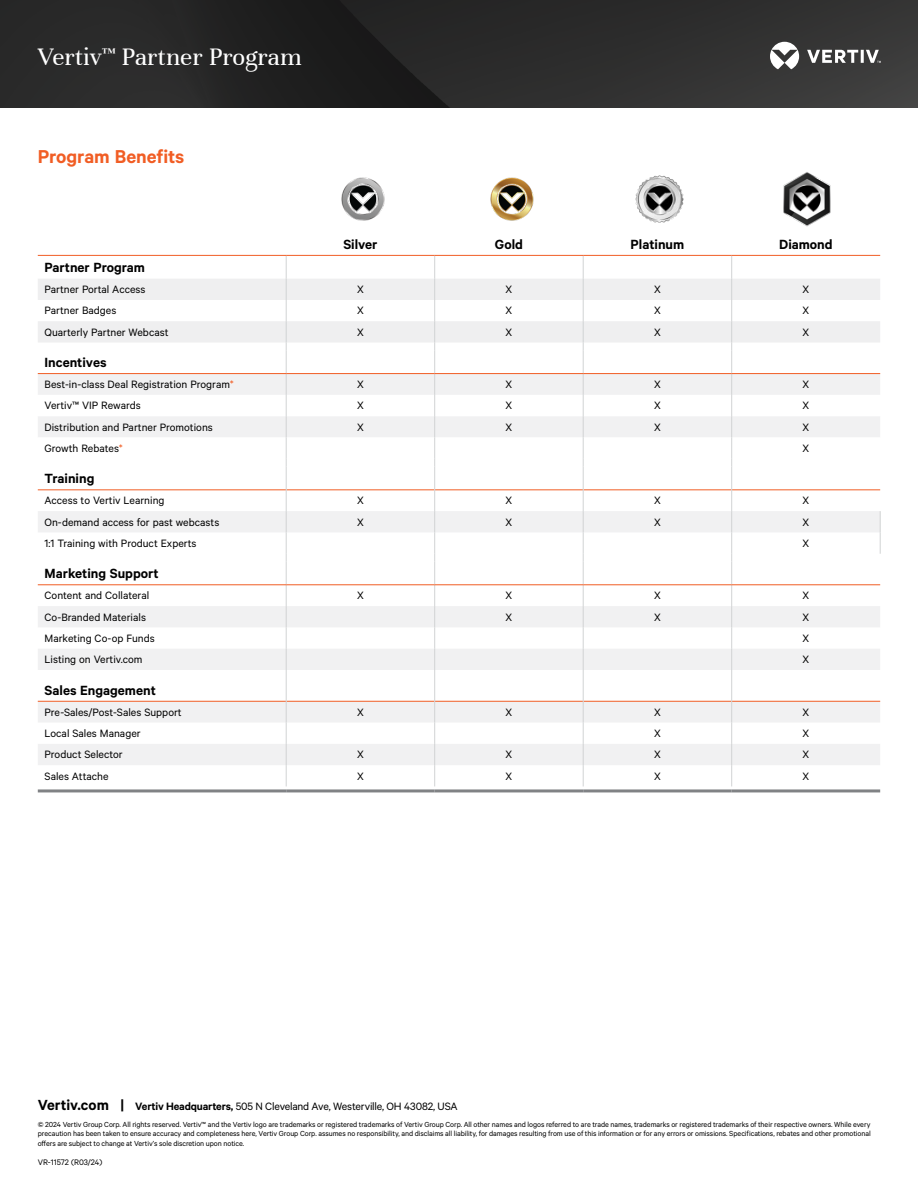
<style>
.page{position:relative;width:918px;height:1188px;background:#fff}
.page>*{position:absolute;margin:0;border:0;box-sizing:border-box;transform-origin:0 0}
.t1{font:27px "Unna";color:#fff}
.t2{font:600 21px "Calibre";letter-spacing:-.005em;color:#f15d24}
.t3{font:600 15px "Calibre";color:#000}
.t4{font:12px "Calibre";color:#000}
.t5{font:9px "Calibre";color:#000}
.t6{font:8.25px/9.8px "Calibre";letter-spacing:-.01em;color:#000;text-align:justify}
.s1{color:#f15d24}
.s2{font-weight:600;font-size:16.5px}
.s3{font-weight:600}
</style>
<div class="page">
<img style="left:0;top:0;width:918px;height:108px">
<svg style="left:770px;top:42px;width:111px;height:27px"></svg>
<hr style="left:38px;top:789px;width:248px;height:3px;background:#808285">
<hr style="left:286px;top:789px;width:149px;height:3px;background:#808285">
<hr style="left:435px;top:789px;width:148px;height:3px;background:#808285">
<hr style="left:583px;top:789px;width:149px;height:3px;background:#808285">
<hr style="left:732px;top:789px;width:148px;height:3px;background:#808285">
<hr style="left:38px;top:255px;width:248px;height:1px;background:#f15d24">
<hr style="left:286px;top:255px;width:149px;height:1px;background:#f15d24">
<hr style="left:435px;top:255px;width:148px;height:1px;background:#f15d24">
<hr style="left:583px;top:255px;width:149px;height:1px;background:#f15d24">
<hr style="left:732px;top:255px;width:148px;height:1px;background:#f15d24">
<svg style="left:38px;top:256px;width:843px;height:535px"></svg>
<img style="left:341px;top:177px;width:44px;height:44px">
<img style="left:490px;top:177px;width:44px;height:44px">
<img style="left:635px;top:175px;width:49px;height:48px">
<img style="left:783px;top:172px;width:48px;height:55px">
<h1 class="t1" style="left:38px;top:42px;width:265px">Vertiv<sup>™</sup> Partner Program</h1>
<h2 class="t2" style="left:38px;top:144px;width:148px">Program Benefits</h2>
<h3 class="t3" style="left:343px;top:235px;width:36px">Silver</h3>
<h3 class="t3" style="left:495px;top:235px;width:30px">Gold</h3>
<h3 class="t3" style="left:631px;top:235px;width:55px">Platinum</h3>
<h3 class="t3" style="left:779px;top:235px;width:55px">Diamond</h3>
<h3 class="t3" style="left:45px;top:258px;width:102px">Partner Program</h3>
<h3 class="t4" style="left:45px;top:282px;width:102px">Partner Portal Access</h3>
<h3 class="t4" style="left:357px;top:282px;width:8px">X</h3>
<h3 class="t4" style="left:506px;top:282px;width:8px">X</h3>
<h3 class="t4" style="left:654px;top:282px;width:8px">X</h3>
<h3 class="t4" style="left:803px;top:282px;width:8px">X</h3>
<h3 class="t4" style="left:45px;top:304px;width:73px">Partner Badges</h3>
<h3 class="t4" style="left:357px;top:304px;width:8px">X</h3>
<h3 class="t4" style="left:506px;top:304px;width:8px">X</h3>
<h3 class="t4" style="left:654px;top:304px;width:8px">X</h3>
<h3 class="t4" style="left:803px;top:304px;width:8px">X</h3>
<h3 class="t4" style="left:45px;top:325px;width:126px">Quarterly Partner Webcast</h3>
<h3 class="t4" style="left:357px;top:325px;width:8px">X</h3>
<h3 class="t4" style="left:506px;top:325px;width:8px">X</h3>
<h3 class="t4" style="left:654px;top:325px;width:8px">X</h3>
<h3 class="t4" style="left:803px;top:325px;width:8px">X</h3>
<h3 class="t3" style="left:45px;top:353px;width:64px">Incentives</h3>
<h3 class="t4" style="left:45px;top:377px;width:191px">Best-in-class Deal Registration Program<span class="s1">*</span></h3>
<h3 class="t4" style="left:357px;top:377px;width:8px">X</h3>
<h3 class="t4" style="left:506px;top:377px;width:8px">X</h3>
<h3 class="t4" style="left:654px;top:377px;width:8px">X</h3>
<h3 class="t4" style="left:803px;top:377px;width:8px">X</h3>
<h3 class="t4" style="left:45px;top:399px;width:98px">Vertiv™ VIP Rewards</h3>
<h3 class="t4" style="left:357px;top:399px;width:8px">X</h3>
<h3 class="t4" style="left:506px;top:399px;width:8px">X</h3>
<h3 class="t4" style="left:654px;top:399px;width:8px">X</h3>
<h3 class="t4" style="left:803px;top:399px;width:8px">X</h3>
<h3 class="t4" style="left:45px;top:420px;width:170px">Distribution and Partner Promotions</h3>
<h3 class="t4" style="left:357px;top:420px;width:8px">X</h3>
<h3 class="t4" style="left:506px;top:420px;width:8px">X</h3>
<h3 class="t4" style="left:654px;top:420px;width:8px">X</h3>
<h3 class="t4" style="left:803px;top:420px;width:8px">X</h3>
<h3 class="t4" style="left:45px;top:441px;width:80px">Growth Rebates<span class="s1">*</span></h3>
<h3 class="t4" style="left:803px;top:441px;width:8px">X</h3>
<h3 class="t3" style="left:45px;top:469px;width:51px">Training</h3>
<h3 class="t4" style="left:45px;top:494px;width:122px">Access to Vertiv Learning</h3>
<h3 class="t4" style="left:357px;top:494px;width:8px">X</h3>
<h3 class="t4" style="left:506px;top:494px;width:8px">X</h3>
<h3 class="t4" style="left:654px;top:494px;width:8px">X</h3>
<h3 class="t4" style="left:803px;top:494px;width:8px">X</h3>
<h3 class="t4" style="left:45px;top:515px;width:176px">On-demand access for past webcasts</h3>
<h3 class="t4" style="left:357px;top:515px;width:8px">X</h3>
<h3 class="t4" style="left:506px;top:515px;width:8px">X</h3>
<h3 class="t4" style="left:654px;top:515px;width:8px">X</h3>
<h3 class="t4" style="left:803px;top:515px;width:8px">X</h3>
<h3 class="t4" style="left:45px;top:536px;width:153px">1:1 Training with Product Experts</h3>
<h3 class="t4" style="left:803px;top:536px;width:8px">X</h3>
<h3 class="t3" style="left:45px;top:564px;width:116px">Marketing Support</h3>
<h3 class="t4" style="left:45px;top:589px;width:106px">Content and Collateral</h3>
<h3 class="t4" style="left:357px;top:589px;width:8px">X</h3>
<h3 class="t4" style="left:506px;top:589px;width:8px">X</h3>
<h3 class="t4" style="left:654px;top:589px;width:8px">X</h3>
<h3 class="t4" style="left:803px;top:589px;width:8px">X</h3>
<h3 class="t4" style="left:45px;top:610px;width:103px">Co-Branded Materials</h3>
<h3 class="t4" style="left:506px;top:610px;width:8px">X</h3>
<h3 class="t4" style="left:654px;top:610px;width:8px">X</h3>
<h3 class="t4" style="left:803px;top:610px;width:8px">X</h3>
<h3 class="t4" style="left:45px;top:631px;width:112px">Marketing Co-op Funds</h3>
<h3 class="t4" style="left:803px;top:631px;width:8px">X</h3>
<h3 class="t4" style="left:45px;top:653px;width:99px">Listing on Vertiv.com</h3>
<h3 class="t4" style="left:803px;top:653px;width:8px">X</h3>
<h3 class="t3" style="left:45px;top:681px;width:113px">Sales Engagement</h3>
<h3 class="t4" style="left:45px;top:705px;width:139px">Pre-Sales/Post-Sales Support</h3>
<h3 class="t4" style="left:357px;top:705px;width:8px">X</h3>
<h3 class="t4" style="left:506px;top:705px;width:8px">X</h3>
<h3 class="t4" style="left:654px;top:705px;width:8px">X</h3>
<h3 class="t4" style="left:803px;top:705px;width:8px">X</h3>
<h3 class="t4" style="left:45px;top:726px;width:98px">Local Sales Manager</h3>
<h3 class="t4" style="left:654px;top:726px;width:8px">X</h3>
<h3 class="t4" style="left:803px;top:726px;width:8px">X</h3>
<h3 class="t4" style="left:45px;top:748px;width:80px">Product Selector</h3>
<h3 class="t4" style="left:357px;top:748px;width:8px">X</h3>
<h3 class="t4" style="left:506px;top:748px;width:8px">X</h3>
<h3 class="t4" style="left:654px;top:748px;width:8px">X</h3>
<h3 class="t4" style="left:803px;top:748px;width:8px">X</h3>
<h3 class="t4" style="left:45px;top:769px;width:65px">Sales Attache</h3>
<h3 class="t4" style="left:357px;top:769px;width:8px">X</h3>
<h3 class="t4" style="left:506px;top:769px;width:8px">X</h3>
<h3 class="t4" style="left:654px;top:769px;width:8px">X</h3>
<h3 class="t4" style="left:803px;top:769px;width:8px">X</h3>
<h3 class="t4" style="left:38px;top:1099px;width:421px"><span class="s2">Vertiv.com |</span> <span class="s3">Vertiv Headquarters,</span> 505 N Cleveland Ave, Westerville, OH 43082, USA</h3>
<p class="t6" style="left:38px;top:1119px;width:834px">© 2024 Vertiv Group Corp. All rights reserved. Vertiv™ and the Vertiv logo are trademarks or registered trademarks of Vertiv Group Corp. All other names and logos referred to are trade names, trademarks or registered trademarks of their respective owners. While every precaution has been taken to ensure accuracy and completeness here, Vertiv Group Corp. assumes no responsibility, and disclaims all liability, for damages resulting from use of this information or for any errors or omissions. Specifications, rebates and other promotional offers are subject to change at Vertiv’s sole discretion upon notice.</p>
<p class="t5" style="left:38px;top:1157px;width:66px">VR-11572 (R03/24)</p>
</div>
